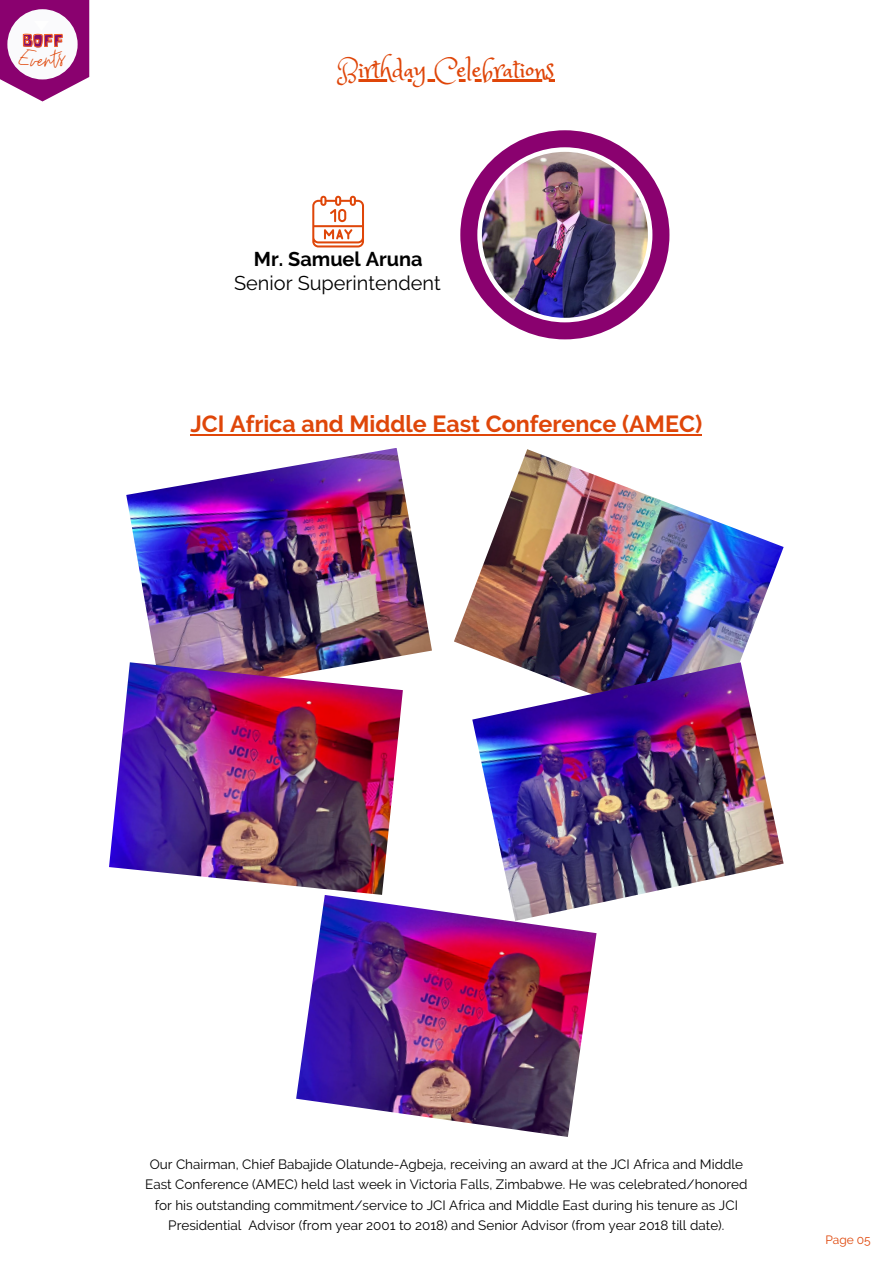
<style>
.page{position:relative;width:893px;height:1264px;background:#fff}
.page>*{position:absolute;margin:0;border:0;box-sizing:border-box;transform-origin:0 0}
.t1{font:27px "Princess Sofia";color:#df4609}
.t2{font:700 23.25px "Raleway";color:#df4609}
.t3{font:19.95px "Raleway";color:#000}
.t4{font:700 19.95px "Raleway";color:#000}
.t5{font:16.5px "Noot";color:#840d67}
.t6{font:13.5px/20.2px "Raleway";color:#000;text-align:center}
.t7{font:12px "Raleway";color:#df4609}
</style>
<div class="page">
<img style="left:454px;top:449px;width:329px;height:213px">
<img style="left:472px;top:662px;width:311px;height:242px">
<img style="left:296px;top:894px;width:300px;height:242px">
<img style="left:126px;top:448px;width:306px;height:214px">
<img style="left:109px;top:662px;width:294px;height:232px">
<img style="left:460px;top:130px;width:209px;height:209px">
<hr style="left:338px;top:80px;width:216px;height:2px;background:#df4609">
<svg style="left:312px;top:196px;width:52px;height:51px"></svg>
<hr style="left:190px;top:434px;width:512px;height:2px;background:#df4609">
<svg style="left:0;top:0;width:89px;height:101px"></svg>
<p class="t5" style="left:22px;top:31px;width:43px">BOFF</p>
<p class="t1" style="left:338px;top:52px;width:218px">Birthday Celebrations</p>
<p class="t4" style="left:254px;top:247px;width:170px">Mr. Samuel Aruna</p>
<p class="t3" style="left:234px;top:271px;width:208px">Senior Superintendent</p>
<p class="t2" style="left:190px;top:410px;width:513px">JCI Africa and Middle East Conference (AMEC)</p>
<p class="t6" style="left:145px;top:1154px;width:604px">Our Chairman, Chief Babajide Olatunde-Agbeja, receiving an award at the JCI Africa and Middle East Conference (AMEC) held last week in Victoria Falls, Zimbabwe. He was celebrated/honored for his outstanding commitment/service to JCI Africa and Middle East during his tenure as JCI Presidential Advisor (from year 2001 to 2018) and Senior Advisor (from year 2018 till date).</p>
<p class="t7" style="left:825px;top:1232px;width:47px">Page 05</p>
</div>
